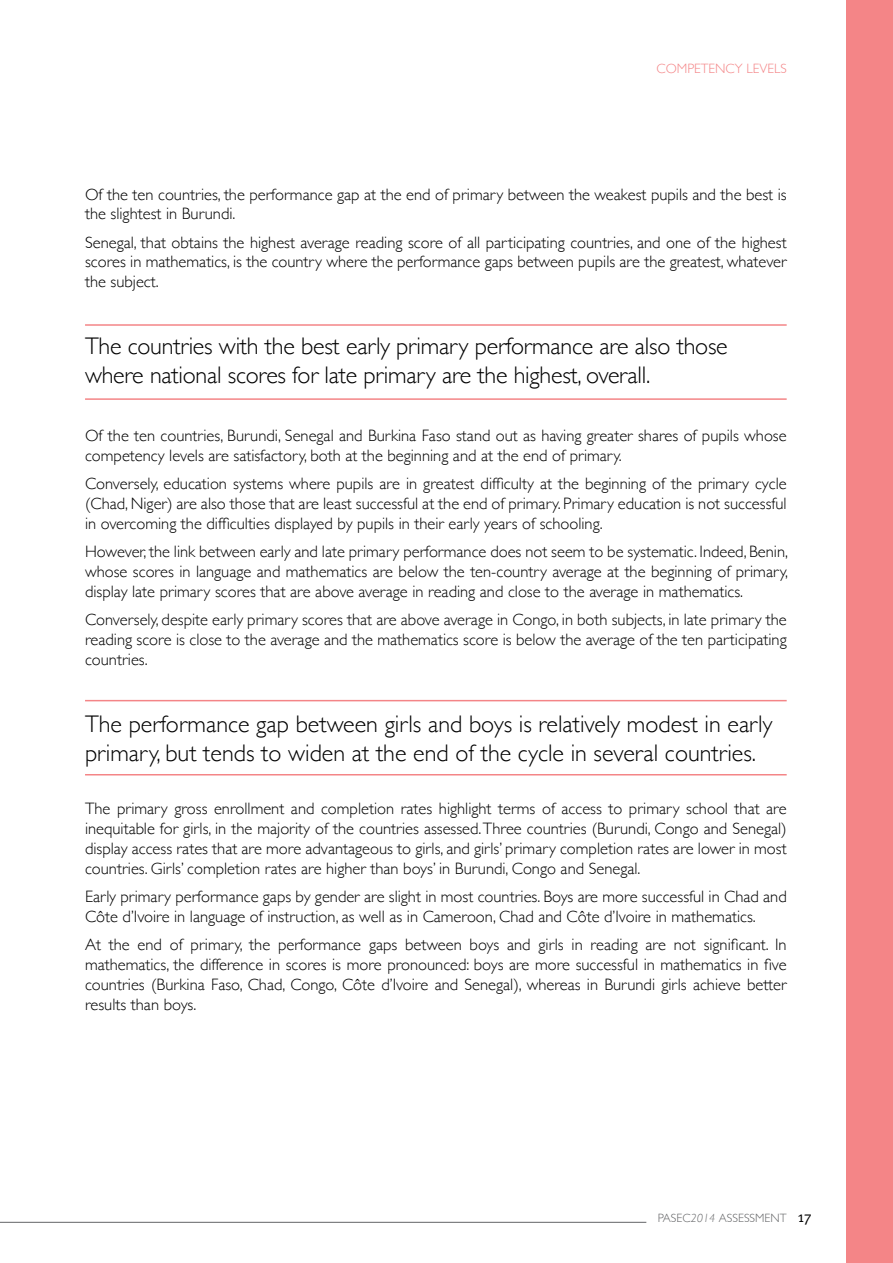
<style>
.page{position:relative;width:893px;height:1263px;background:#fff}
.page>*{position:absolute;margin:0;border:0;box-sizing:border-box;transform-origin:0 0}
.t1{font:300 24px/28.8px "Gill Sans";color:#000}
.t2{font:300 16.5px/19.8px "Gill Sans";color:#000;text-align:justify}
.t3{font:300 13.5px "Gill Sans";color:#f48587}
.t4{font:300 12px "Gill Sans";color:#636466}
.s1{font-style:italic}
.s2{font-family:"Meta Normal";font-weight:400;font-size:15px;color:#000}
</style>
<div class="page">
<hr style="left:0;top:1222px;width:646px;height:1px;background:#636466">
<div style="left:847px;top:0;width:46px;height:1263px;background:#f48587"></div>
<hr style="left:85px;top:324px;width:702px;height:2px;background:#f48587">
<hr style="left:85px;top:398px;width:702px;height:2px;background:#f48587">
<hr style="left:85px;top:700px;width:702px;height:1px;background:#f48587">
<hr style="left:85px;top:774px;width:702px;height:1px;background:#f48587">
<p class="t3" style="left:657px;top:58px;width:19px">Competency</p>
<p class="t3" style="left:746px;top:58px;width:28px">Levels</p>
<p class="t2" style="left:85px;top:183px;width:703px">Of the ten countries, the performance gap at the end of primary between the weakest pupils and the best is the slightest in Burundi.</p>
<p class="t2" style="left:85px;top:232px;width:703px">Senegal, that obtains the highest average reading score of all participating countries, and one of the highest scores in mathematics, is the country where the performance gaps between pupils are the greatest, whatever the subject.</p>
<h1 class="t1" style="left:85px;top:331px;width:644px">The countries with the best early primary performance are also those where national scores for late primary are the highest, overall.</h1>
<p class="t2" style="left:85px;top:425px;width:703px">Of the ten countries, Burundi, Senegal and Burkina Faso stand out as having greater shares of pupils whose competency levels are satisfactory, both at the beginning and at the end of primary.</p>
<p class="t2" style="left:85px;top:473px;width:703px">Conversely, education systems where pupils are in greatest difficulty at the beginning of the primary cycle (Chad, Niger) are also those that are least successful at the end of primary. Primary education is not successful in overcoming the difficulties displayed by pupils in their early years of schooling.</p>
<p class="t2" style="left:85px;top:541px;width:704px">However, the link between early and late primary performance does not seem to be systematic. Indeed, Benin, whose scores in language and mathematics are below the ten-country average at the beginning of primary, display late primary scores that are above average in reading and close to the average in mathematics.</p>
<p class="t2" style="left:85px;top:609px;width:703px">Conversely, despite early primary scores that are above average in Congo, in both subjects, in late primary the reading score is close to the average and the mathematics score is below the average of the ten participating countries.</p>
<h1 class="t1" style="left:85px;top:708px;width:689px">The performance gap between girls and boys is relatively modest in early primary, but tends to widen at the end of the cycle in several countries.</h1>
<p class="t2" style="left:85px;top:798px;width:703px">The primary gross enrollment and completion rates highlight terms of access to primary school that are inequitable for girls, in the majority of the countries assessed. Three countries (Burundi, Congo and Senegal) display access rates that are more advantageous to girls, and girls’ primary completion rates are lower in most countries. Girls’ completion rates are higher than boys’ in Burundi, Congo and Senegal.</p>
<p class="t2" style="left:85px;top:886px;width:703px">Early primary performance gaps by gender are slight in most countries. Boys are more successful in Chad and<br>Côte d’Ivoire in language of instruction, as well as in Cameroon, Chad and Côte d’Ivoire in mathematics.</p>
<p class="t2" style="left:85px;top:934px;width:703px">At the end of primary, the performance gaps between boys and girls in reading are not significant. In mathematics, the difference in scores is more pronounced: boys are more successful in mathematics in five countries (Burkina Faso, Chad, Congo, Côte d’Ivoire and Senegal), whereas in Burundi girls achieve better results than boys.</p>
<p class="t4" style="left:658px;top:1209px;width:69px">PASEC<span class="s1">2014</span> assess</p>
<p class="t4" style="left:755px;top:1209px;width:58px">ment <span class="s2">17</span></p>
</div>
